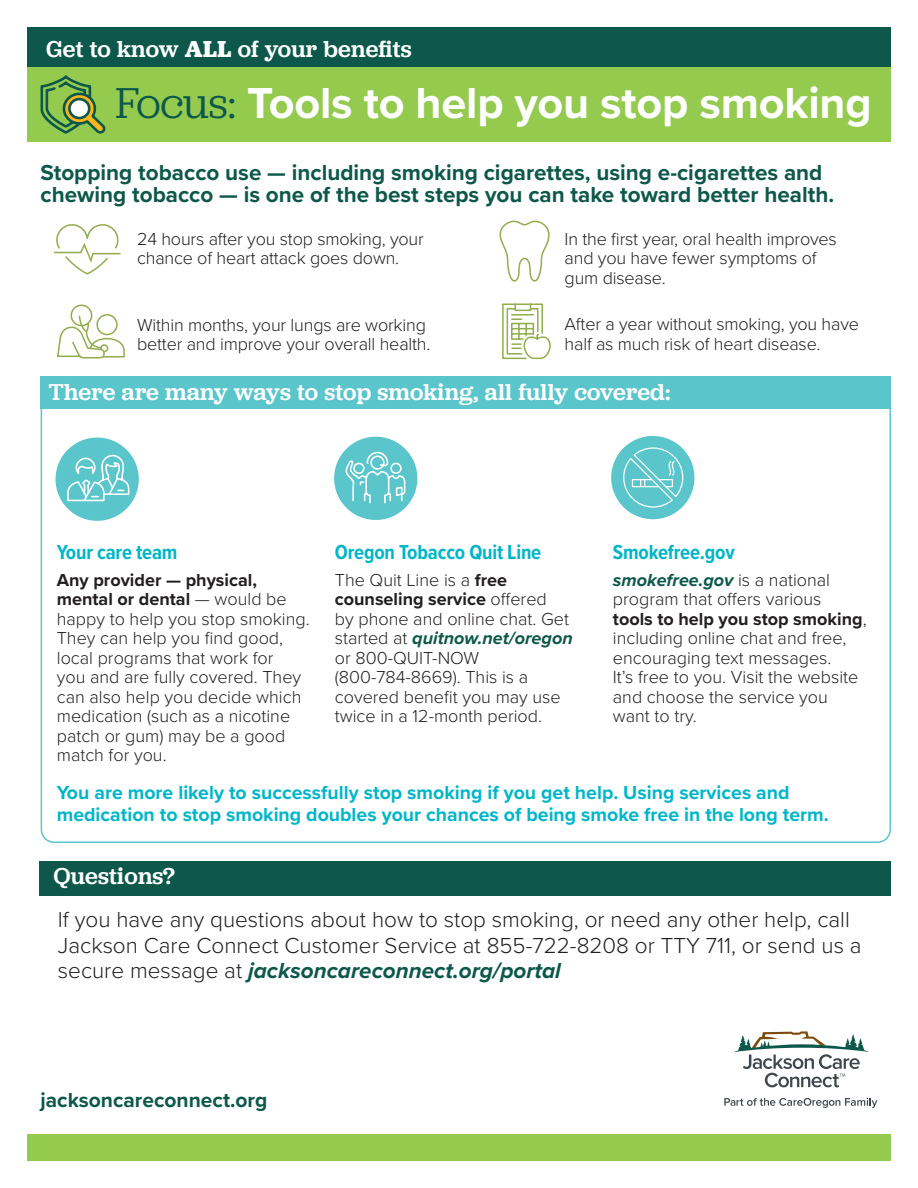
<style>
.page{position:relative;width:918px;height:1188px;background:#fff}
.page>*{position:absolute;margin:0;border:0;box-sizing:border-box;transform-origin:0 0}
.t1{font:700 45px "Proxima Nova";letter-spacing:-.005em;color:#fff}
.subheads_in_color_ba{font:500 24px "Jubilat";letter-spacing:.01em;color:#fff}
.text{font:300 22.5px/25.5px "Proxima Nova";color:#231f20}
.t2{font:700 22.5px/22.5px "Proxima Nova";color:#0d584b}
.subheads_in_columns{font:700 21px "Proxima Nova Cond";letter-spacing:-.01em;color:#00b6c8}
.t3{font:700 21px "Proxima Nova";color:#0d584b}
.t4{font:700 19.5px/22.5px "Proxima Nova";color:#00b6c8}
.text-2{font:300 18px/19.5px "Proxima Nova";color:#231f20}
.text_with_icons{font:300 18px/19.5px "Proxima Nova";letter-spacing:-.01em;color:#231f20}
.s1{font-weight:700}
.s2{font-family:"Jubilat";font-weight:400;color:#0d584b}
.s3{font-weight:700;font-style:italic;color:#0d584b}
</style>
<div class="page">
<div style="left:27px;top:27px;width:864px;height:41px;background:#0d584b"></div>
<div style="left:27px;top:68px;width:864px;height:74px;background:#94ca4e"></div>
<svg style="left:40px;top:75px;width:66px;height:59px"></svg>
<div style="left:69px;top:99px;width:20px;height:19px;background:#fff;border-radius:50%"></div>
<div style="left:68px;top:98px;width:23px;height:21px;border:3px solid #0d584b;border-radius:50%"></div>
<div style="left:40px;top:861px;width:851px;height:34px;background:#0d584b"></div>
<div style="left:56px;top:438px;width:83px;height:83px;background:#5ac6cc;border-radius:50%"></div>
<svg style="left:67px;top:454px;width:63px;height:48px"></svg>
<div style="left:334px;top:437px;width:83px;height:83px;background:#5ac6cc;border-radius:50%"></div>
<svg style="left:345px;top:451px;width:61px;height:53px"></svg>
<div style="left:611px;top:436px;width:83px;height:83px;background:#5ac6cc;border-radius:50%"></div>
<svg style="left:623px;top:447px;width:60px;height:61px"></svg>
<svg style="left:57px;top:304px;width:68px;height:55px"></svg>
<svg style="left:502px;top:303px;width:49px;height:57px"></svg>
<svg style="left:499px;top:220px;width:51px;height:62px"></svg>
<svg style="left:54px;top:224px;width:67px;height:51px"></svg>
<div style="left:41px;top:376px;width:850px;height:33px;background:#5ac6cc"></div>
<div style="left:27px;top:1134px;width:864px;height:27px;background:#94ca4e"></div>
<svg style="left:734px;top:1031px;width:135px;height:56px"></svg>
<svg style="left:724px;top:1098px;width:153px;height:10px"></svg>
<p class="subheads_in_color_ba" style="left:46px;top:33px;width:367px">Get to know <span class="s1">ALL</span> of your benefits</p>
<p class="t1" style="left:116px;top:69px;width:758px"><span class="s2">Focus:</span> Tools to help you stop smoking</p>
<p class="t2" style="left:40px;top:161px;width:795px">Stopping tobacco use — including smoking cigarettes, using e-cigarettes and chewing tobacco — is one of the best steps you can take toward better health.</p>
<p class="text_with_icons" style="left:137px;top:228px;width:288px">24 hours after you stop smoking, your chance of heart attack goes down.</p>
<p class="text_with_icons" style="left:137px;top:314px;width:295px">Within months, your lungs are working better and improve your overall health.</p>
<p class="text_with_icons" style="left:565px;top:228px;width:274px">In the first year, oral health improves and you have fewer symptoms of gum disease.</p>
<p class="text_with_icons" style="left:565px;top:313px;width:296px">After a year without smoking, you have half as much risk of heart disease.</p>
<p class="subheads_in_color_ba" style="left:48px;top:377px;width:624px">There are many ways to stop smoking, all fully covered:</p>
<p class="subheads_in_columns" style="left:57px;top:537px;width:122px">Your care team</p>
<p class="text-2" style="left:57px;top:569px;width:254px"><span class="s1">Any provider — physical, mental or dental</span> — would be happy to help you stop smoking.<br>They can help you find good, local programs that work for<br>you and are fully covered. They can also help you decide which medication (such as a nicotine patch or gum) may be a good match for you.</p>
<p class="subheads_in_columns" style="left:335px;top:537px;width:208px">Oregon Tobacco Quit Line</p>
<p class="text-2" style="left:335px;top:569px;width:239px">The Quit Line is a <span class="s1">free counseling service</span> offered<br>by phone and online chat. Get started at <span class="s3">quitnow.net/oregon </span>or 800-QUIT-NOW (800-784-8669). This is a covered benefit you may use twice in a 12-month period.</p>
<p class="subheads_in_columns" style="left:613px;top:537px;width:123px">Smokefree.gov</p>
<p class="text-2" style="left:613px;top:569px;width:255px"><span class="s3">smokefree.gov</span> is a national program that offers various<br><span class="s1">tools to help you stop smoking</span>, including online chat and free, encouraging text messages.<br>It’s free to you. Visit the website and choose the service you want to try.</p>
<p class="t4" style="left:57px;top:781px;width:774px">You are more likely to successfully stop smoking if you get help. Using services and medication to stop smoking doubles your chances of being smoke free in the long term.</p>
<p class="subheads_in_color_ba" style="left:53px;top:861px;width:123px">Questions?</p>
<p class="text" style="left:58px;top:906px;width:805px">If you have any questions about how to stop smoking, or need any other help, call<br>Jackson Care Connect Customer Service at 855-722-8208 or TTY 711, or send us a secure message at <span class="s3">jacksoncareconnect.org/portal</span></p>
<p class="t3" style="left:40px;top:1085px;width:228px">jacksoncareconnect.org</p>
</div>
